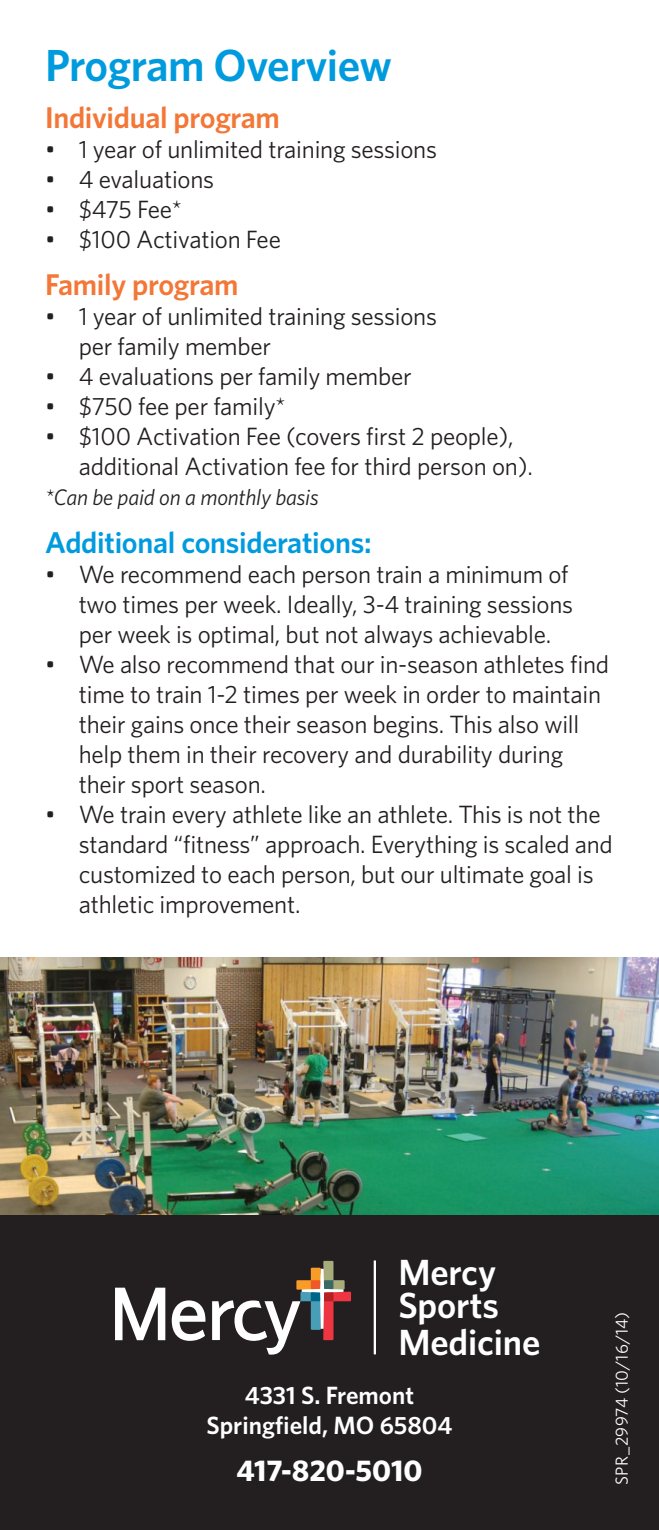
<style>
.page{position:relative;width:659px;height:1530px;background:#fff}
.page>*{position:absolute;margin:0;border:0;box-sizing:border-box;transform-origin:0 0}
.t1{font:600 45px "Whitney";letter-spacing:-.01em;color:#009bde}
.t2{font:600 36.5px/32.5px "Whitney";letter-spacing:-.005em;color:#fff}
.t3{font:600 30px "Whitney";letter-spacing:-.01em;color:#f37736}
.t4{font:600 30px "Whitney";letter-spacing:-.01em;color:#009bde}
.t5{font:700 30px "Whitney";color:#fff}
.t6{font:25px/30px "Whitney";letter-spacing:-.01em;color:#231f20}
.t7{font:600 25px "Whitney";color:#fff}
.t8{font:italic 22.5px "Whitney";letter-spacing:-.01em;color:#231f20}
.t9{font:17.5px "Whitney";letter-spacing:.01em;color:#fff}
</style>
<div class="page">
<img style="left:0;top:958px;width:659px;height:257px">
<div style="left:0;top:1215px;width:659px;height:315px;background:#231f20"></div>
<hr style="left:374px;top:1260px;width:2px;height:94px;background:#fff">
<svg style="left:115px;top:1288px;width:50px;height:52px"></svg>
<svg style="left:172px;top:1300px;width:33px;height:41px"></svg>
<svg style="left:212px;top:1261px;width:139px;height:94px"></svg>
<p class="t1" style="left:45px;top:35px;width:348px">Program Overview</p>
<p class="t3" style="left:45px;top:98px;width:236px">Individual program</p>
<p class="t6" style="left:45px;top:134px;width:393px">• 1 year of unlimited training sessions</p>
<p class="t6" style="left:45px;top:164px;width:171px">• 4 evaluations</p>
<p class="t6" style="left:45px;top:194px;width:138px">• $475 Fee*</p>
<p class="t6" style="left:45px;top:224px;width:237px">• $100 Activation Fee</p>
<p class="t3" style="left:45px;top:265px;width:195px">Family program</p>
<p class="t6" style="left:79px;top:301px;width:360px;text-indent:-34px">• 1 year of unlimited training sessions per family member</p>
<p class="t6" style="left:45px;top:361px;width:368px">• 4 evaluations per family member</p>
<p class="t6" style="left:45px;top:391px;width:242px">• $750 fee per family*</p>
<p class="t6" style="left:79px;top:421px;width:455px;text-indent:-34px">• $100 Activation Fee (covers first 2 people), additional Activation fee for third person on).</p>
<p class="t8" style="left:45px;top:483px;width:275px">*Can be paid on a monthly basis</p>
<p class="t4" style="left:45px;top:522px;width:328px">Additional considerations:</p>
<p class="t6" style="left:79px;top:558px;width:496px;text-indent:-34px">• We recommend each person train a minimum of two times per week. Ideally, 3-4 training sessions per week is optimal, but not always achievable.</p>
<p class="t6" style="left:79px;top:648px;width:532px;text-indent:-34px">• We also recommend that our in-season athletes find time to train 1-2 times per week in order to maintain their gains once their season begins. This also will help them in their recovery and durability during their sport season.</p>
<p class="t6" style="left:79px;top:798px;width:535px;text-indent:-34px">• We train every athlete like an athlete. This is not the standard “fitness” approach. Everything is scaled and customized to each person, but our ultimate goal is athletic improvement.</p>
<p class="t2" style="left:398px;top:1256px;width:102px">Mercy<br>Sports</p>
<p class="t2" style="left:398px;top:1325px;width:143px">Medicine</p>
<p class="t7" style="left:245px;top:1378px;width:171px">4331 S. Fremont</p>
<p class="t7" style="left:206px;top:1408px;width:248px">Springfield, MO 65804</p>
<p class="t5" style="left:237px;top:1450px;width:187px">417-820-5010</p>
<p class="t9" style="left:610px;top:1485px;width:175px;rotate:-90deg">SPR_29974 (10/16/14)</p>
</div>
